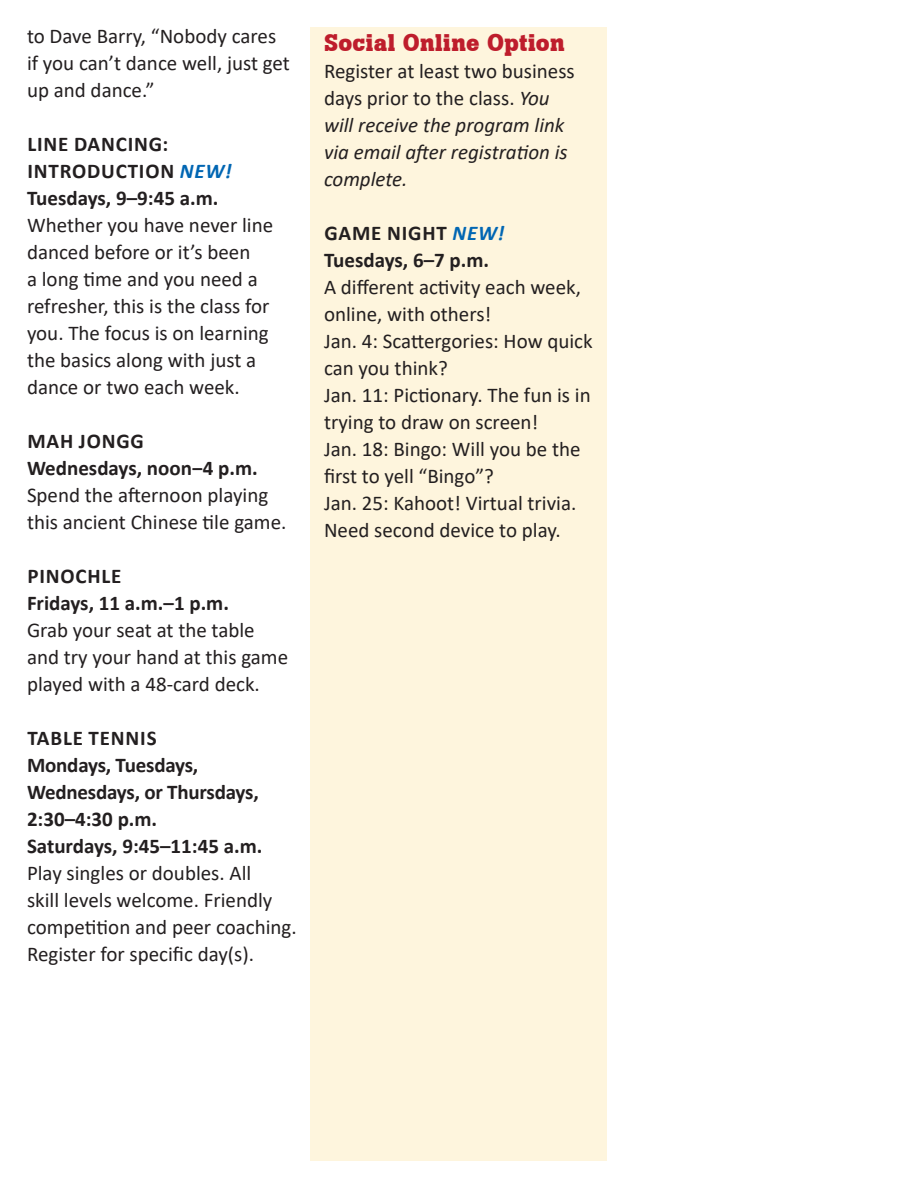
<style>
.page{position:relative;width:918px;height:1188px;background:#fff}
.page>*{position:absolute;margin:0;border:0;box-sizing:border-box;transform-origin:0 0}
.t1{font:700 24px "Boton";letter-spacing:.02em;color:#be1d2c}
.t2{font:21px/27px "Calibri";color:#231f20}
.t3{font:700 21px/27px "Calibri";color:#231f20}
.t4{font:italic 21px/27px "Calibri";color:#231f20}
.t5{font:700 21px/27px "Calibri";letter-spacing:.04em;color:#231f20}
.s1{font-style:italic;color:#0166b3}
.s2{font-style:normal}
</style>
<div class="page">
<div style="left:310px;top:27px;width:298px;height:1134px;background:#fef5dd"></div>
<p class="t2" style="left:27px;top:22px;width:264px">to Dave Barry, “Nobody cares if you can’t dance well, just get up and dance.”</p>
<p class="t5" style="left:27px;top:130px;width:206px">LINE DANCING:<br>INTRODUCTION <span class="s1">NEW!</span></p>
<p class="t3" style="left:27px;top:184px;width:193px">Tuesdays, 9–9:45 a.m.</p>
<p class="t2" style="left:27px;top:211px;width:248px">Whether you have never line danced before or it’s been<br>a long time and you need a refresher, this is the class for you. The focus is on learning the basics along with just a dance or two each week.</p>
<p class="t5" style="left:27px;top:427px;width:118px">MAH JONGG</p>
<p class="t3" style="left:27px;top:454px;width:232px">Wednesdays, noon‒4 p.m.</p>
<p class="t2" style="left:27px;top:481px;width:261px">Spend the afternoon playing this ancient Chinese tile game.</p>
<p class="t5" style="left:27px;top:562px;width:96px">PINOCHLE</p>
<p class="t3" style="left:27px;top:589px;width:203px">Fridays, 11 a.m.–1 p.m.</p>
<p class="t2" style="left:27px;top:616px;width:263px">Grab your seat at the table and try your hand at this game played with a 48-card deck.</p>
<p class="t5" style="left:27px;top:724px;width:131px">TABLE TENNIS</p>
<p class="t3" style="left:27px;top:751px;width:233px">Mondays, Tuesdays,<br>Wednesdays, or Thursdays,<br>2:30–4:30 p.m.</p>
<p class="t3" style="left:27px;top:832px;width:237px">Saturdays, 9:45–11:45 a.m.</p>
<p class="t2" style="left:27px;top:859px;width:271px">Play singles or doubles. All<br>skill levels welcome. Friendly competition and peer coaching.<br>Register for specific day(s).</p>
<p class="t1" style="left:324px;top:28px;width:242px">Social Online Option</p>
<p class="t4" style="left:324px;top:56px;width:252px"><span class="s2">Register at least two business days prior to the class.</span> You will receive the program link via email after registration is complete.</p>
<p class="t5" style="left:324px;top:219px;width:181px">GAME NIGHT <span class="s1">NEW!</span></p>
<p class="t3" style="left:324px;top:246px;width:167px">Tuesdays, 6–7 p.m.</p>
<p class="t2" style="left:324px;top:273px;width:258px">A different activity each week, online, with others!</p>
<p class="t2" style="left:324px;top:327px;width:270px">Jan. 4: Scattergories: How quick can you think?</p>
<p class="t2" style="left:324px;top:381px;width:268px">Jan. 11: Pictionary. The fun is in trying to draw on screen!</p>
<p class="t2" style="left:324px;top:435px;width:258px">Jan. 18: Bingo: Will you be the first to yell “Bingo”?</p>
<p class="t2" style="left:324px;top:489px;width:254px">Jan. 25: Kahoot! Virtual trivia.<br>Need second device to play.</p>
</div>
